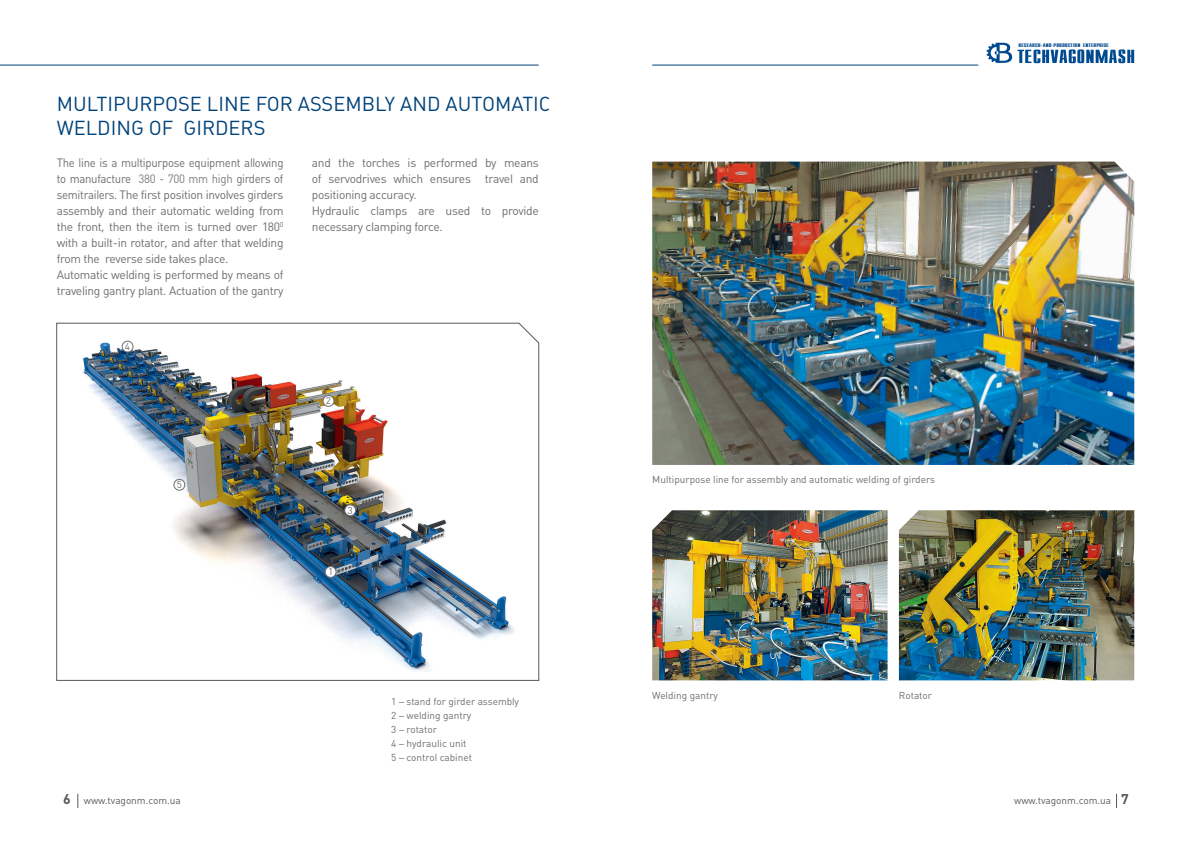
<style>
.page{position:relative;width:1191px;height:842px;background:#fff}
.page>*{position:absolute;margin:0;border:0;box-sizing:border-box;transform-origin:0 0}
.t1{font:20px/24px "Plumb";color:#00427a}
.t2{font:12px/16px "Plumb";letter-spacing:-.025em;color:#6d6e71;text-align:justify;scale:.95 1}
.t3{font:12px/16px "Plumb";letter-spacing:-.025em;color:#6d6e71}
.t4{font:10px "Plumb";color:#6d6e71}
.t5{font:10px "Plumb";color:#58595b}
.t6{font:4.3px "Compact";color:#004a8f;scale:1.72 1}
.s1{color:#7b7c7f}
.s2{font-weight:700;font-size:14px}
</style>
<div class="page">
<svg style="left:1116px;top:794px;width:1px;height:14px"></svg>
<svg style="left:77px;top:794px;width:1px;height:14px"></svg>
<svg style="left:986px;top:43px;width:148px;height:20px"></svg>
<hr style="left:652px;top:65px;width:326px;height:1px;background:#00427a">
<hr style="left:0;top:65px;width:539px;height:1px;background:#00427a">
<img style="left:56px;top:323px;width:483px;height:358px">
<div style="left:174px;top:479px;width:11px;height:11px;background:#fff;border-radius:50%"></div>
<div style="left:174px;top:479px;width:11px;height:11px;border:1px solid #6d6e71;border-radius:50%"></div>
<div style="left:122px;top:341px;width:11px;height:11px;background:#fff;border-radius:50%"></div>
<div style="left:122px;top:341px;width:11px;height:11px;border:1px solid #6d6e71;border-radius:50%"></div>
<div style="left:345px;top:505px;width:10px;height:11px;background:#fff;border-radius:50%"></div>
<div style="left:344px;top:505px;width:12px;height:11px;border:1px solid #6d6e71;border-radius:50%"></div>
<div style="left:323px;top:395px;width:11px;height:11px;background:#fff;border-radius:50%"></div>
<div style="left:323px;top:395px;width:11px;height:12px;border:1px solid #6d6e71;border-radius:50%"></div>
<div style="left:325px;top:566px;width:11px;height:11px;background:#fff;border-radius:50%"></div>
<div style="left:325px;top:566px;width:11px;height:12px;border:1px solid #6d6e71;border-radius:50%"></div>
<img style="left:652px;top:162px;width:482px;height:303px">
<img style="left:652px;top:510px;width:235px;height:170px">
<img style="left:899px;top:510px;width:235px;height:170px">
<p class="t1" style="left:57px;top:92px;width:495px">MULTIPURPOSE LINE FOR ASSEMBLY AND AUTOMATIC<br>WELDING OF GIRDERS</p>
<p class="t2" style="left:57px;top:155px;width:240px">The line is a multipurpose equipment allowing to manufacture <span class="s1">380 - 700 mm high</span> girders of semitrailers. The first position involves girders assembly and their automatic welding from the front, then the item is turned over 180<sup>0 </sup>with a built-in rotator, and after that welding from the reverse side takes place.</p>
<p class="t3" style="left:57px;top:267px;width:228px">Automatic welding is performed by means of traveling gantry plant. Actuation of the gantry</p>
<p class="t3" style="left:312px;top:155px;width:228px;text-align:justify">and the torches is performed by means of servodrives which ensures travel and positioning accuracy.</p>
<p class="t3" style="left:312px;top:203px;width:228px">Hydraulic clamps are used to provide necessary clamping force.</p>
<p class="t4" style="left:125px;top:341px;width:7px">4</p>
<p class="t4" style="left:177px;top:479px;width:7px">5</p>
<p class="t4" style="left:326px;top:395px;width:7px">2</p>
<p class="t4" style="left:347px;top:504px;width:7px">3</p>
<p class="t4" style="left:328px;top:566px;width:7px">1</p>
<p class="t4" style="left:391px;top:695px;width:129px">1 – stand for girder assembly</p>
<p class="t4" style="left:391px;top:709px;width:82px">2 – welding gantry</p>
<p class="t4" style="left:391px;top:723px;width:47px">3 – rotator</p>
<p class="t4" style="left:391px;top:737px;width:77px">4 – hydraulic unit</p>
<p class="t4" style="left:391px;top:751px;width:82px">5 – control cabinet</p>
<p class="t6" style="left:1018px;top:43px;width:54px">RESEARCH-AND-PRODUCTION ENTERPRISE</p>
<p class="t4" style="left:652px;top:474px;width:284px">Multipurpose line for assembly and automatic welding of girders</p>
<p class="t4" style="left:652px;top:690px;width:67px">Welding gantry</p>
<p class="t4" style="left:899px;top:690px;width:35px">Rotator</p>
<p class="t5" style="left:63px;top:794px;width:119px"><span class="s2">6</span> www.tvagonm.com.ua</p>
<p class="t5" style="left:1014px;top:794px;width:116px">www.tvagonm.com.ua <span class="s2">7</span></p>
</div>
